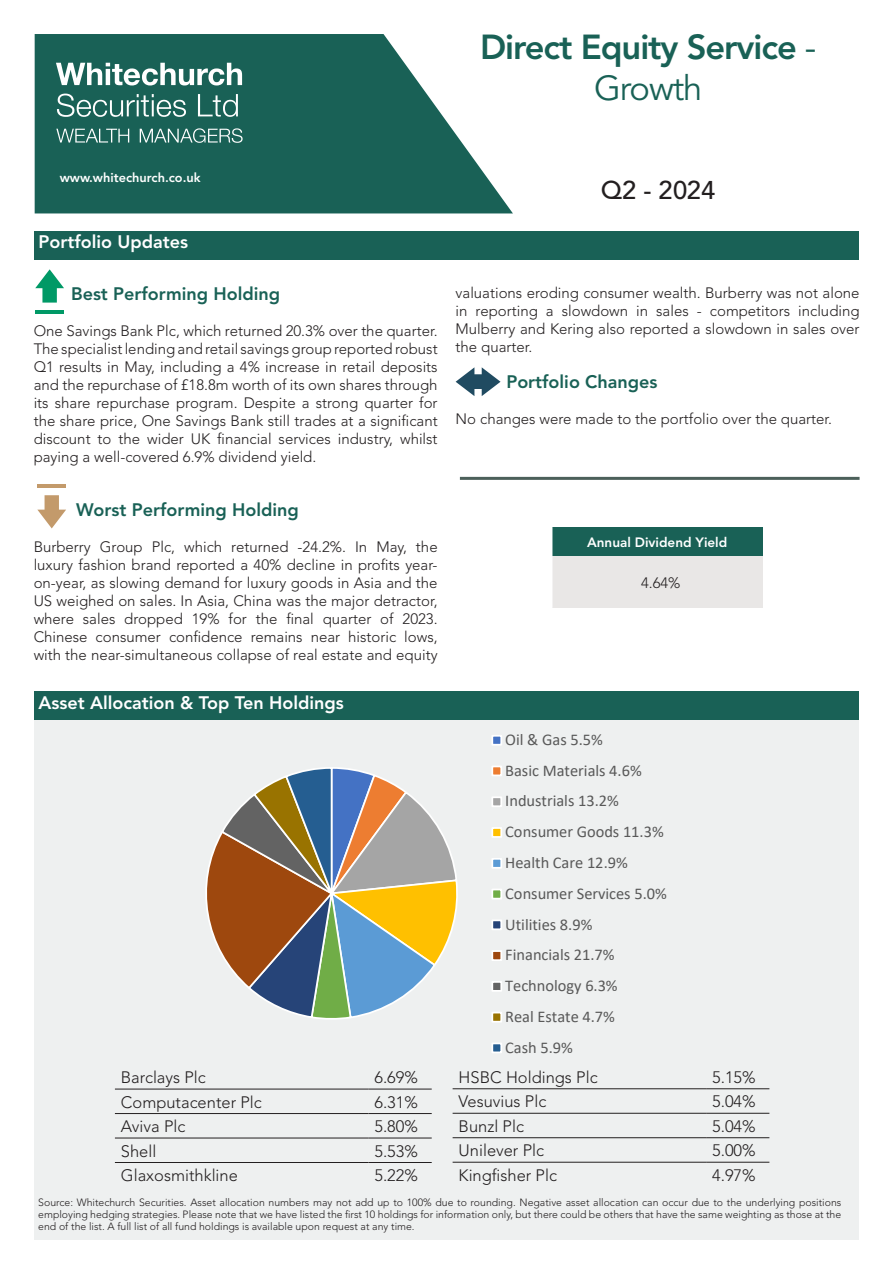
<style>
.page{position:relative;width:893px;height:1263px;background:#fff}
.page>*{position:absolute;margin:0;border:0;box-sizing:border-box;transform-origin:0 0}
.t1{font:800 34.5px/41.4px "Avenir LT Std";letter-spacing:-.03em;color:#196156;text-align:center}
.t2{font:500 25.5px "Avenir LT Std";color:#231f20}
.t3{font:800 18px "Avenir LT Std";color:#196156}
.t4{font:800 18px "Avenir LT Std";color:#fff}
.t5{font:300 16.5px "Avenir LT Std";color:#231f20}
.t6{font:16.35px/30.8px "Calibri";color:#595959}
.t7{font:300 15px/18px "Avenir LT Std";color:#231f20;text-align:justify}
.t8{font:800 13.5px "Avenir LT Std";color:#fff}
.t9{font:800 12.75px "Avenir LT Std";color:#fff}
.t10{font:300 10.5px/12px "Avenir LT Std";color:#231f20;text-align:justify}
.s1{font-weight:400}
</style>
<div class="page">
<div style="left:34px;top:709px;width:825px;height:530px;background:#eef0f0"></div>
<div style="left:34px;top:231px;width:825px;height:28px;background:#196156"></div>
<svg style="left:35px;top:34px;width:478px;height:179px;fill:#196156"></svg>
<svg style="left:56px;top:128px;width:187px;height:15px;background:#4f867e"></svg>
<svg style="left:57px;top:94px;width:181px;height:23px;background:#4e857d"></svg>
<svg style="left:56px;top:63px;width:186px;height:22px"></svg>
<div style="left:34px;top:691px;width:825px;height:29px;background:#196156"></div>
<div style="left:552px;top:527px;width:210px;height:30px;background:#196156"></div>
<div style="left:552px;top:557px;width:210px;height:51px;background:#e9e7e6"></div>
<hr style="left:552px;top:527px;width:1px;height:30px;background:#fff">
<hr style="left:552px;top:557px;width:1px;height:51px;background:#fff">
<hr style="left:115px;top:1089px;width:253px;height:1px;background:#231f20">
<hr style="left:368px;top:1089px;width:64px;height:1px;background:#231f20">
<hr style="left:115px;top:1113px;width:253px;height:1px;background:#231f20">
<hr style="left:368px;top:1113px;width:64px;height:1px;background:#231f20">
<hr style="left:115px;top:1138px;width:253px;height:1px;background:#231f20">
<hr style="left:368px;top:1138px;width:64px;height:1px;background:#231f20">
<hr style="left:115px;top:1162px;width:253px;height:1px;background:#231f20">
<hr style="left:368px;top:1162px;width:64px;height:1px;background:#231f20">
<hr style="left:453px;top:1113px;width:253px;height:1px;background:#231f20">
<hr style="left:706px;top:1113px;width:63px;height:1px;background:#231f20">
<hr style="left:453px;top:1137px;width:253px;height:1px;background:#231f20">
<hr style="left:706px;top:1137px;width:63px;height:1px;background:#231f20">
<hr style="left:453px;top:1088px;width:253px;height:1px;background:#231f20">
<hr style="left:706px;top:1088px;width:63px;height:1px;background:#231f20">
<hr style="left:453px;top:1162px;width:253px;height:1px;background:#231f20">
<hr style="left:706px;top:1162px;width:63px;height:1px;background:#231f20">
<hr style="left:460px;top:477px;width:399px;height:3px;background:#4c605a">
<svg style="left:35px;top:269px;width:29px;height:34px"></svg>
<hr style="left:35px;top:310px;width:29px;height:3px;background:#096">
<svg style="left:37px;top:495px;width:29px;height:33px"></svg>
<hr style="left:37px;top:484px;width:29px;height:4px;background:#c39a6b">
<svg style="left:456px;top:367px;width:45px;height:29px"></svg>
<svg style="left:205px;top:767px;width:253px;height:252px"></svg>
<div style="left:491px;top:735px;width:11px;height:11px;background:#4472c4;border:2px solid #fff"></div>
<div style="left:491px;top:765px;width:11px;height:11px;background:#ed7d31;border:2px solid #fff"></div>
<div style="left:491px;top:796px;width:11px;height:11px;background:#a5a5a5;border:2px solid #fff"></div>
<div style="left:492px;top:828px;width:9px;height:9px;background:#ffc000"></div>
<div style="left:491px;top:827px;width:11px;height:11px;border:2px solid #fff"></div>
<div style="left:491px;top:858px;width:11px;height:11px;background:#5b9bd5;border:2px solid #fff"></div>
<div style="left:492px;top:889px;width:9px;height:10px;background:#70ad47"></div>
<div style="left:491px;top:889px;width:11px;height:10px;border:2px solid #fff"></div>
<div style="left:491px;top:919px;width:11px;height:11px;background:#264478;border:2px solid #fff"></div>
<div style="left:492px;top:951px;width:9px;height:9px;background:#9e480e"></div>
<div style="left:491px;top:950px;width:11px;height:11px;border:2px solid #fff"></div>
<div style="left:492px;top:982px;width:9px;height:9px;background:#636363"></div>
<div style="left:491px;top:981px;width:11px;height:11px;border:2px solid #fff"></div>
<div style="left:492px;top:1012px;width:9px;height:10px;background:#997300"></div>
<div style="left:491px;top:1012px;width:11px;height:10px;border:2px solid #fff"></div>
<div style="left:491px;top:1042px;width:11px;height:11px;background:#255e91;border:2px solid #fff"></div>
<p class="t1" style="left:480px;top:26px;width:338px">Direct Equity Service <span class="s1">-<br>Growth</span></p>
<p class="t9" style="left:60px;top:170px;width:142px">www.whitechurch.co.uk</p>
<p class="t4" style="left:39px;top:232px;width:151px">Portfolio Updates</p>
<p class="t3" style="left:71px;top:283px;width:211px">Best Performing Holding</p>
<p class="t7" style="left:34px;top:322px;width:405px">One Savings Bank Plc, which returned 20.3% over the quarter.<br>The specialist lending and retail savings group reported robust Q1 results in May, including a 4% increase in retail deposits and the repurchase of £18.8m worth of its own shares through its share repurchase program. Despite a strong quarter for the share price, One Savings Bank still trades at a significant discount to the wider UK financial services industry, whilst paying a well-covered 6.9% dividend yield.</p>
<p class="t3" style="left:76px;top:499px;width:224px">Worst Performing Holding</p>
<p class="t7" style="left:34px;top:538px;width:405px">Burberry Group Plc, which returned -24.2%. In May, the luxury fashion brand reported a 40% decline in profits year&shy;on-year, as slowing demand for luxury goods in Asia and the US weighed on sales. In Asia, China was the major detractor, where sales dropped 19% for the final quarter of 2023.<br>Chinese consumer confidence remains near historic lows, with the near-simultaneous collapse of real estate and equity</p>
<p class="t4" style="left:38px;top:692px;width:307px">Asset Allocation &amp; Top Ten Holdings</p>
<p class="t5" style="left:121px;top:1067px;width:86px">Barclays Plc</p>
<p class="t5" style="left:374px;top:1067px;width:45px">6.69%</p>
<p class="t5" style="left:121px;top:1092px;width:142px">Computacenter Plc</p>
<p class="t5" style="left:374px;top:1092px;width:45px">6.31%</p>
<p class="t5" style="left:121px;top:1117px;width:66px">Aviva Plc</p>
<p class="t5" style="left:374px;top:1117px;width:45px">5.80%</p>
<p class="t5" style="left:121px;top:1141px;width:37px">Shell</p>
<p class="t5" style="left:374px;top:1141px;width:45px">5.53%</p>
<p class="t5" style="left:121px;top:1165px;width:119px">Glaxosmithkline</p>
<p class="t5" style="left:374px;top:1165px;width:45px">5.22%</p>
<h2 class="t2" style="left:601px;top:175px;width:116px">Q2 - 2024</h2>
<p class="t7" style="left:456px;top:284px;width:405px">valuations eroding consumer wealth. Burberry was not alone in reporting a slowdown in sales - competitors including Mulberry and Kering also reported a slowdown in sales over the quarter.</p>
<p class="t3" style="left:506px;top:371px;width:153px">Portfolio Changes</p>
<p class="t7" style="left:456px;top:410px;width:378px">No changes were made to the portfolio over the quarter.</p>
<p class="t8" style="left:587px;top:534px;width:142px">Annual Dividend Yield</p>
<p class="t7" style="left:641px;top:574px;width:41px">4.64%</p>
<p class="t6" style="left:505px;top:724px;width:163px">Oil &amp; Gas 5.5%<br>Basic Materials 4.6%<br>Industrials 13.2%<br>Consumer Goods 11.3%<br>Health Care 12.9%<br>Consumer Services 5.0%<br>Utilities 8.9%<br>Financials 21.7%<br>Technology 6.3%<br>Real Estate 4.7%<br>Cash 5.9%</p>
<p class="t5" style="left:459px;top:1067px;width:141px">HSBC Holdings Plc</p>
<p class="t5" style="left:712px;top:1067px;width:45px">5.15%</p>
<p class="t5" style="left:459px;top:1092px;width:89px">Vesuvius Plc</p>
<p class="t5" style="left:712px;top:1092px;width:45px">5.04%</p>
<p class="t5" style="left:459px;top:1116px;width:67px">Bunzl Plc</p>
<p class="t5" style="left:712px;top:1116px;width:45px">5.04%</p>
<p class="t5" style="left:459px;top:1141px;width:87px">Unilever Plc</p>
<p class="t5" style="left:712px;top:1141px;width:45px">5.00%</p>
<p class="t5" style="left:459px;top:1165px;width:100px">Kingfisher Plc</p>
<p class="t5" style="left:712px;top:1165px;width:45px">4.97%</p>
<p class="t10" style="left:38px;top:1196px;width:804px">Source: Whitechurch Securities. Asset allocation numbers may not add up to 100% due to rounding. Negative asset allocation can occur due to the underlying positions employing hedging strategies. Please note that we have listed the first 10 holdings for information only, but there could be others that have the same weighting as those at the end of the list. A full list of all fund holdings is available upon request at any time.</p>
</div>
